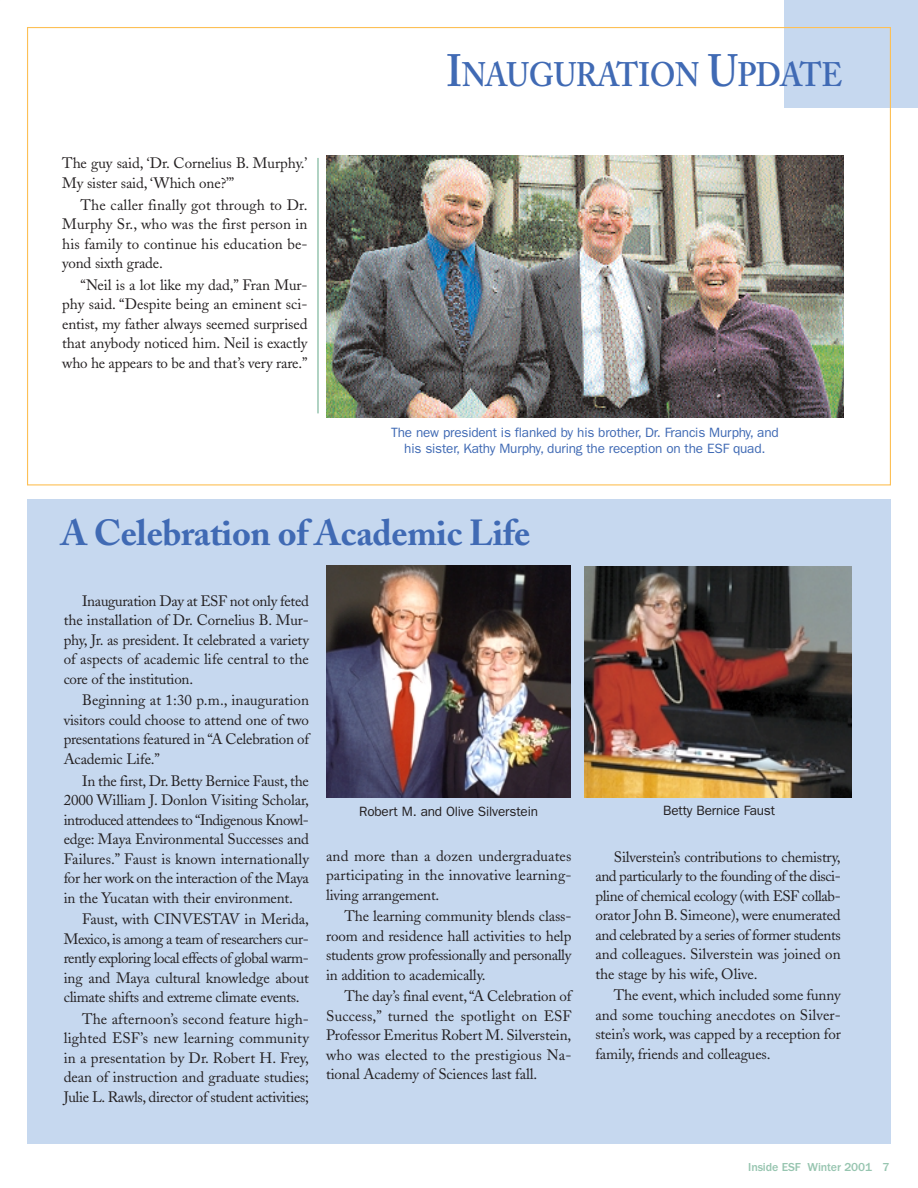
<style>
.page{position:relative;width:918px;height:1188px;background:#fff}
.page>*{position:absolute;margin:0;border:0;box-sizing:border-box;transform-origin:0 0}
.t1{font:700 36px "Adobe Caslon";letter-spacing:-.01em;color:#406ab4}
.t2{font:600 33.75px "Adobe Caslon";letter-spacing:-.015em;color:#406ab4;scale:.9 1}
.t3{font:15px/19.5px "Adobe Caslon";letter-spacing:-.01em;color:#231f20;text-align:justify}
.t4{font:13.5px/16.5px "Franklin Gothic";letter-spacing:-.01em;color:#406ab4;text-align:center}
.t5{font:13.5px "Franklin Gothic";letter-spacing:-.01em;color:#231f20}
.t6{font:500 12px "Franklin Gothic";letter-spacing:-.01em;color:#97c5b0}
.s1{font-size:45px}
</style>
<div class="page">
<div style="left:27px;top:500px;width:864px;height:644px;background:#c6d8ef"></div>
<div style="left:784px;top:0;width:134px;height:108px;background:#c6d8ef"></div>
<img style="left:326px;top:566px;width:244px;height:232px">
<img style="left:585px;top:567px;width:267px;height:231px">
<img style="left:326px;top:156px;width:518px;height:262px">
<hr style="left:317px;top:158px;width:2px;height:255px;background:#97c5b0">
<p class="t3" style="left:62px;top:155px;width:247px">The guy said, ‘Dr. Cornelius B. Murphy.’<br>My sister said, ‘Which one?’”</p>
<p class="t3" style="left:62px;top:197px;width:247px;text-indent:18px">The caller finally got through to Dr.<br>Murphy Sr., who was the first person in his family to continue his education be&shy;yond sixth grade.</p>
<p class="t3" style="left:62px;top:277px;width:247px;text-indent:18px">“Neil is a lot like my dad,” Fran Mur&shy;phy said. “Despite being an eminent sci&shy;entist, my father always seemed surprised that anybody noticed him. Neil is exactly who he appears to be and that’s very rare.”</p>
<h2 class="t2" style="left:446px;top:61px;width:441px"><span class="s1">I</span>NAUGURATION <span class="s1">U</span>PDATE</h2>
<p class="t4" style="left:391px;top:425px;width:389px">The new president is flanked by his brother, Dr. Francis Murphy, and his sister, Kathy Murphy, during the reception on the ESF quad.</p>
<h1 class="t1" style="left:61px;top:519px;width:471px">A Celebration of Academic Life</h1>
<p class="t3" style="left:64px;top:593px;width:247px;text-indent:18px">Inauguration Day at ESF not only feted the installation of Dr. Cornelius B. Mur&shy;phy, Jr. as president. It celebrated a variety of aspects of academic life central to the core of the institution.</p>
<p class="t3" style="left:64px;top:692px;width:247px;text-indent:18px">Beginning at 1:30 p.m., inauguration visitors could choose to attend one of two presentations featured in “A Celebration of Academic Life.”</p>
<p class="t3" style="left:64px;top:772px;width:247px;text-indent:18px">In the first, Dr. Betty Bernice Faust, the 2000 William J. Donlon Visiting Scholar, introduced attendees to “Indigenous Knowl&shy;edge: Maya Environmental Successes and Failures.” Faust is known internationally for her work on the interaction of the Maya in the Yucatan with their environment.</p>
<p class="t3" style="left:64px;top:911px;width:247px;text-indent:18px">Faust, with CINVESTAV in Merida, Mexico, is among a team of researchers cur&shy;rently exploring local effects of global warm&shy;ing and Maya cultural knowledge about climate shifts and extreme climate events.</p>
<p class="t3" style="left:64px;top:1011px;width:247px;text-indent:18px">The afternoon’s second feature high&shy;lighted ESF’s new learning community in a presentation by Dr. Robert H. Frey, dean of instruction and graduate studies; Julie L. Rawls, director of student activities;</p>
<p class="t5" style="left:359px;top:806px;width:180px">Robert M. and Olive Silverstein</p>
<p class="t5" style="left:663px;top:805px;width:113px">Betty Bernice Faust</p>
<p class="t3" style="left:326px;top:848px;width:247px">and more than a dozen undergraduates participating in the innovative learning&shy;living arrangement.</p>
<p class="t3" style="left:326px;top:908px;width:247px;text-indent:18px">The learning community blends class&shy;room and residence hall activities to help students grow professionally and personally in addition to academically.</p>
<p class="t3" style="left:326px;top:988px;width:247px;text-indent:18px">The day’s final event,“A Celebration of Success,” turned the spotlight on ESF Professor Emeritus Robert M. Silverstein, who was elected to the prestigious Na&shy;tional Academy of Sciences last fall.</p>
<p class="t3" style="left:595px;top:849px;width:247px;text-indent:18px">Silverstein’s contributions to chemistry, and particularly to the founding of the disci&shy;pline of chemical ecology (with ESF collab&shy;orator John B. Simeone), were enumerated and celebrated by a series of former students and colleagues. Silverstein was joined on the stage by his wife, Olive.</p>
<p class="t3" style="left:595px;top:987px;width:247px;text-indent:18px">The event, which included some funny and some touching anecdotes on Silver&shy;stein’s work, was capped by a reception for family, friends and colleagues.</p>
<p class="t6" style="left:748px;top:1163px;width:143px">Inside ESF Winter 2001 7</p>
</div>
